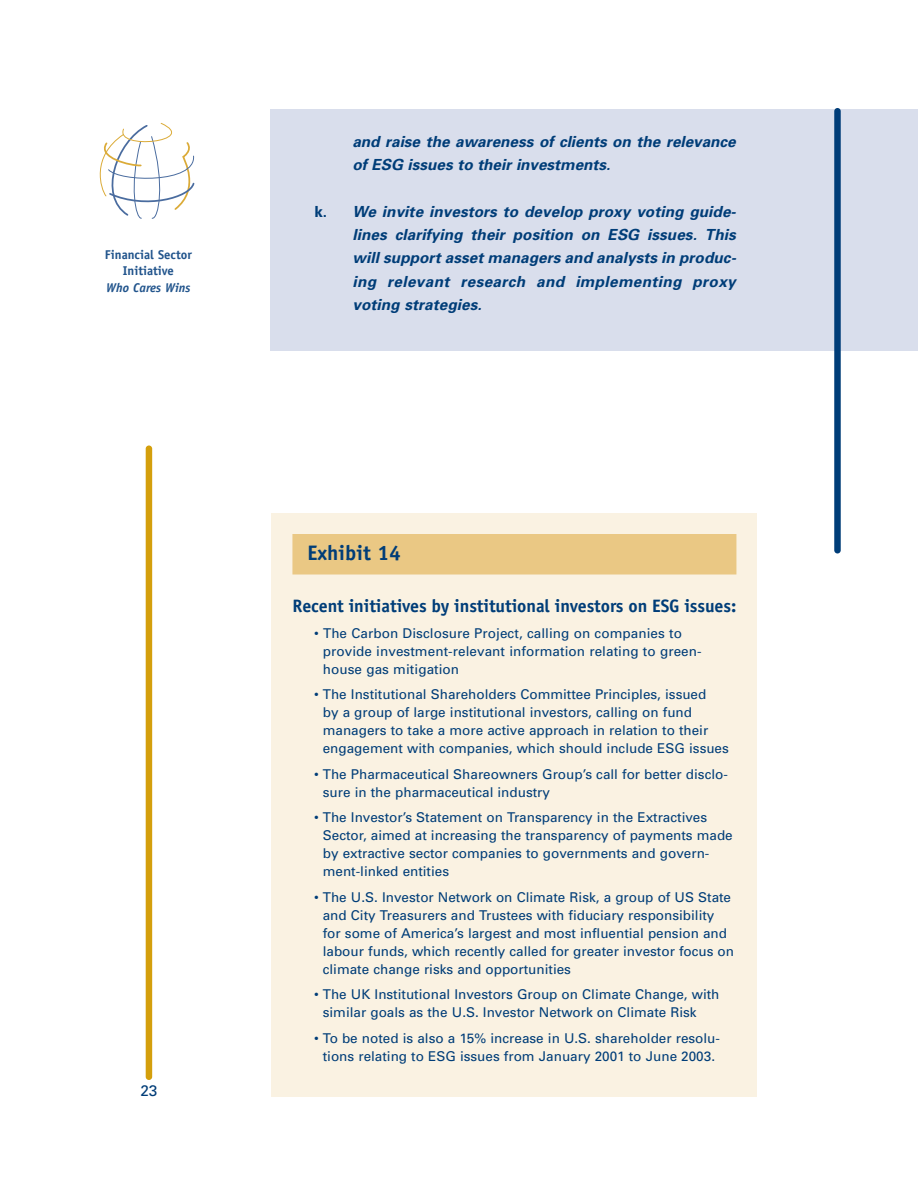
<style>
.page{position:relative;width:918px;height:1188px;background:#fff}
.page>*{position:absolute;margin:0;border:0;box-sizing:border-box;transform-origin:0 0}
.t1{font:700 21px "Officina Sans";color:#003d78}
.t2{font:700 18px "Officina Sans";letter-spacing:-.005em;color:#003d78}
.t3{font:italic 700 15.3px/23.2px "Univers";color:#003d78}
.t4{font:15.3px "Univers";color:#003d78}
.t5{font:13.5px/18px "Univers";color:#003d78}
.t6{font:700 12.75px/16.5px "Officina Sans";color:#21548c;text-align:center}
.t7{font:italic 700 12.75px "Officina Sans";color:#21548c}
.s1{font-style:normal}
</style>
<div class="page">
<div style="left:270px;top:109px;width:648px;height:242px;background:#d9deec"></div>
<div style="left:834px;top:108px;width:7px;height:446px;background:#003d78;border-radius:3px"></div>
<div style="left:146px;top:446px;width:6px;height:634px;background:#d49f0c;border-radius:3px"></div>
<svg style="left:99px;top:123px;width:96px;height:96px"></svg>
<div style="left:271px;top:513px;width:486px;height:584px;background:#faf2e2"></div>
<div style="left:292px;top:534px;width:444px;height:40px;background:#eac884"></div>
<p class="t6" style="left:105px;top:247px;width:88px">Financial Sector<br>Initiative</p>
<p class="t7" style="left:106px;top:282px;width:86px">Who Cares Wins</p>
<p class="t4" style="left:140px;top:1085px;width:19px">23</p>
<p class="t3" style="left:352px;top:131px;width:385px">and raise the awareness of clients on the relevance of ESG issues to their investments.</p>
<p class="t3" style="left:352px;top:201px;width:385px;text-align:justify;text-indent:-38px"><span class="s1">k.</span> We invite investors to develop proxy voting guide&shy;lines clarifying their position on ESG issues. This will support asset managers and analysts in produc&shy;ing relevant research and implementing proxy voting strategies.</p>
<h1 class="t1" style="left:307px;top:545px;width:95px">Exhibit 14</h1>
<h2 class="t2" style="left:292px;top:599px;width:445px">Recent initiatives by institutional investors on ESG issues:</h2>
<p class="t5" style="left:323px;top:625px;width:380px;text-indent:-9px">• The Carbon Disclosure Project, calling on companies to provide investment-relevant information relating to green&shy;house gas mitigation</p>
<p class="t5" style="left:323px;top:687px;width:408px;text-indent:-9px">• The Institutional Shareholders Committee Principles, issued<br>by a group of large institutional investors, calling on fund managers to take a more active approach in relation to their engagement with companies, which should include ESG issues</p>
<p class="t5" style="left:323px;top:766px;width:407px;text-indent:-9px">• The Pharmaceutical Shareowners Group’s call for better disclo&shy;sure in the pharmaceutical industry</p>
<p class="t5" style="left:323px;top:810px;width:411px;text-indent:-9px">• The Investor’s Statement on Transparency in the Extractives Sector, aimed at increasing the transparency of payments made by extractive sector companies to governments and govern&shy;ment-linked entities</p>
<p class="t5" style="left:323px;top:889px;width:413px;text-indent:-9px">• The U.S. Investor Network on Climate Risk, a group of US State and City Treasurers and Trustees with fiduciary responsibility for some of America’s largest and most influential pension and labour funds, which recently called for greater investor focus on climate change risks and opportunities</p>
<p class="t5" style="left:323px;top:987px;width:398px;text-indent:-9px">• The UK Institutional Investors Group on Climate Change, with similar goals as the U.S. Investor Network on Climate Risk</p>
<p class="t5" style="left:314px;top:1030px;width:408px;text-align:center">• To be noted is also a 15% increase in U.S. shareholder resolu&shy;tions relating to ESG issues from January 2001 to June 2003.</p>
</div>
